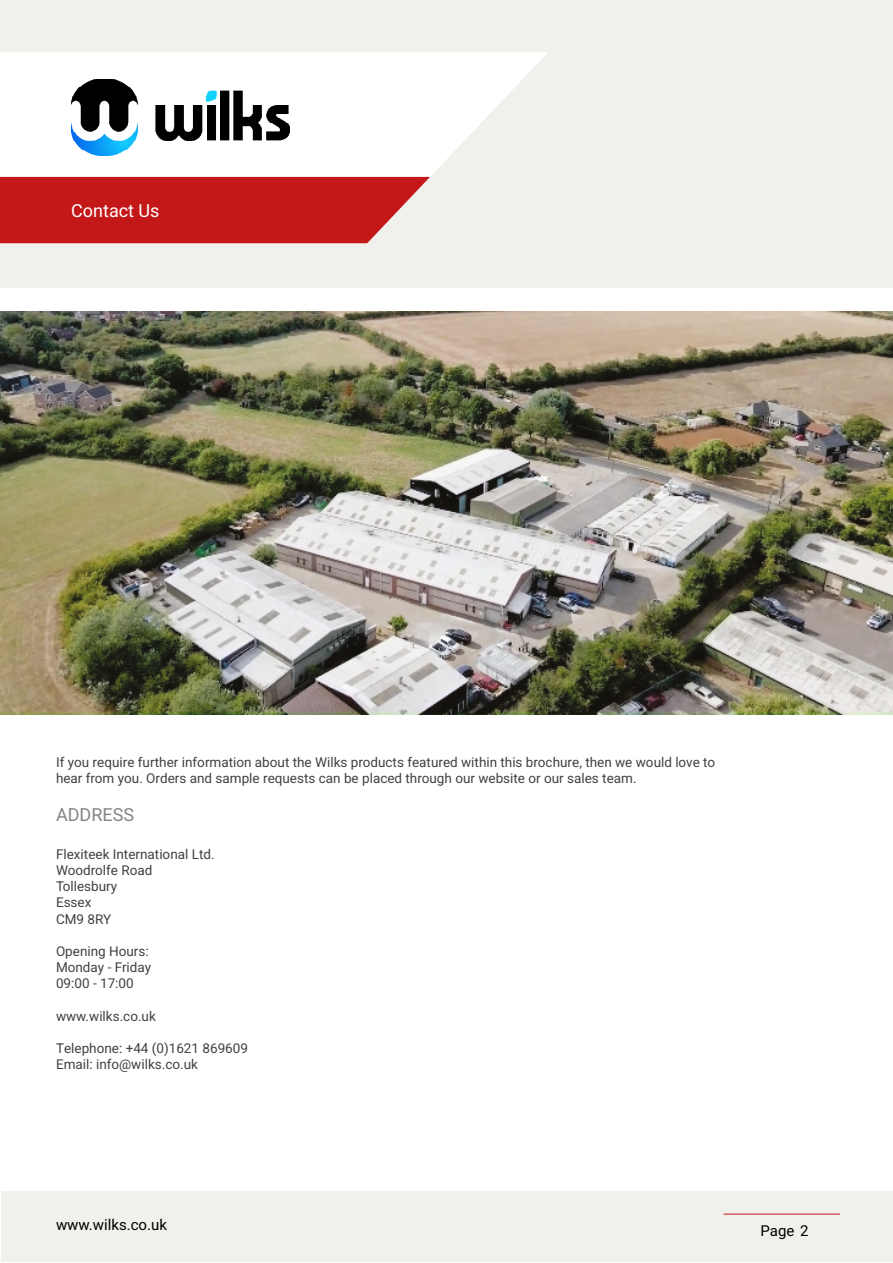
<style>
.page{position:relative;width:893px;height:1263px;background:#fff}
.page>*{position:absolute;margin:0;border:0;box-sizing:border-box;transform-origin:0 0}
.t1{font:18px "Heebo";color:#fff}
.t2{font:18px "Heebo";color:#868685}
.t3{font:15px "Heebo";color:#000}
.t4{font:13.5px/16.2px "Heebo";color:#424241}
</style>
<div class="page">
<div style="left:1px;top:0;width:892px;height:288px;background:#f0f0ed"></div>
<div style="left:2px;top:1191px;width:891px;height:71px;background:#f0f0ed"></div>
<hr style="left:724px;top:1214px;width:116px;height:1px;background:#c41718">
<div style="left:0;top:54px;width:872px;height:227px;background:#f0f0ed"></div>
<svg style="left:0;top:52px;width:548px;height:124px;fill:#fff"></svg>
<svg style="left:0;top:177px;width:430px;height:66px"></svg>
<img style="left:71px;top:79px;width:218px;height:77px">
<img style="left:0;top:311px;width:893px;height:403px">
<h1 class="t1" style="left:71px;top:198px;width:90px">Contact Us</h1>
<p class="t4" style="left:56px;top:754px;width:661px">If you require further information about the Wilks products featured within this brochure, then we would love to hear from you. Orders and sample requests can be placed through our website or our sales team.</p>
<h1 class="t2" style="left:56px;top:802px;width:80px">ADDRESS</h1>
<p class="t4" style="left:56px;top:846px;width:160px">Flexiteek International Ltd.<br>Woodrolfe Road<br>Tollesbury<br>Essex<br>CM9 8RY</p>
<p class="t4" style="left:56px;top:943px;width:97px">Opening Hours:<br>Monday - Friday<br>09:00 - 17:00</p>
<p class="t4" style="left:56px;top:1008px;width:101px">www.wilks.co.uk</p>
<p class="t4" style="left:56px;top:1040px;width:193px">Telephone: +44 (0)1621 869609<br>Email: info@wilks.co.uk</p>
<p class="t3" style="left:56px;top:1214px;width:112px">www.wilks.co.uk</p>
<p class="t3" style="left:760px;top:1220px;width:50px">Page 2</p>
</div>
